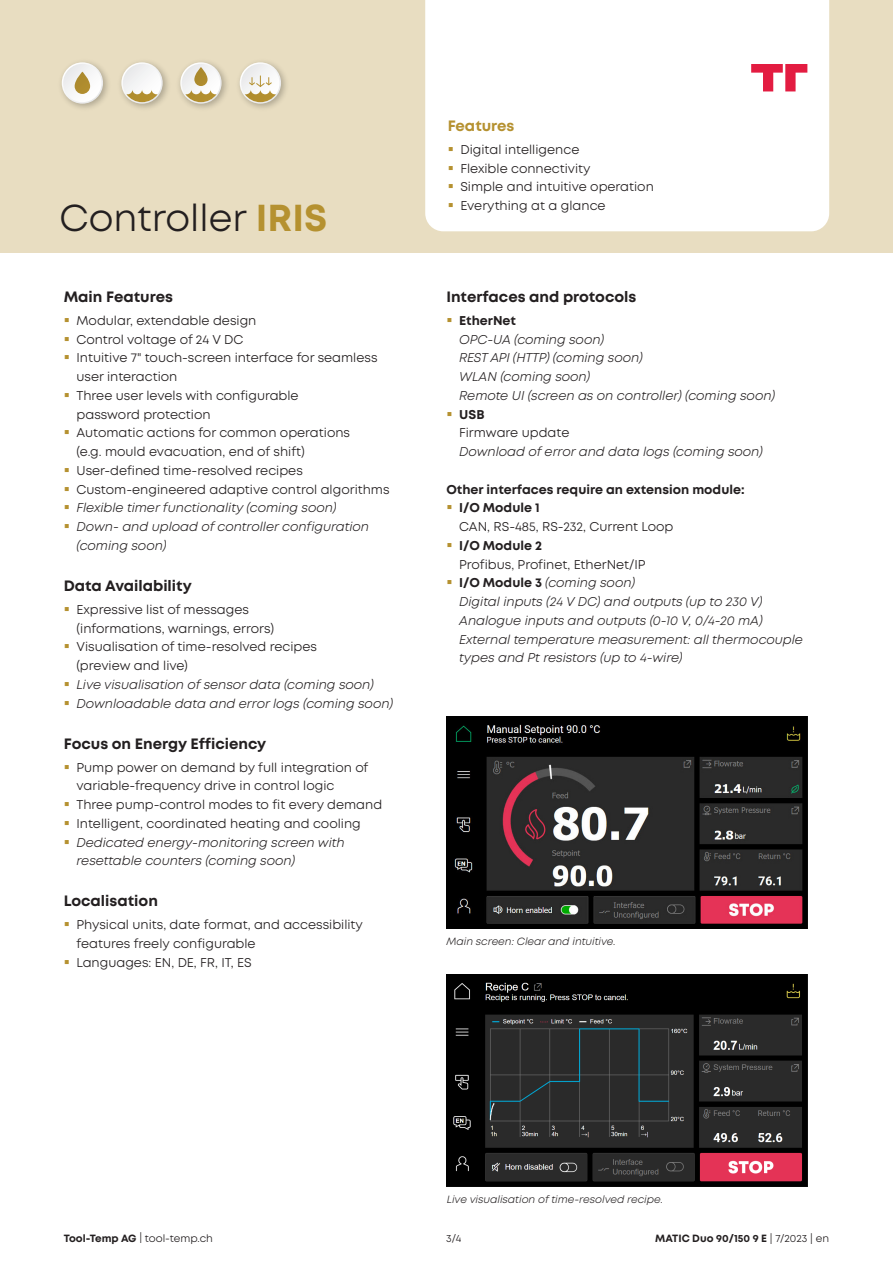
<style>
.page{position:relative;width:893px;height:1263px;background:#fff}
.page>*{position:absolute;margin:0;border:0;box-sizing:border-box;transform-origin:0 0}
.t1{font:37.5px "Mont";color:#231f20}
.VS_UT_GS_3_mm{font:700 15px "Mont";color:#231f20}
.VS_UT_GS_3_mm-2{font:700 15px "Mont";color:#b59130}
.VS_GS{font:12.75px/18.8px "Mont";color:#231f20}
.VS_GS-2{font:italic 12.75px/18.8px "Mont";color:#231f20}
.VS_GS-3{font:700 12.75px "Mont";color:#231f20}
.VS_GS_3_mm{font:italic 10.5px "Mont";color:#231f20}
.t2{font:10.5px "Mont";color:#231f20}
.t3{font:700 10.5px "Mont";color:#231f20}
.s1{font-weight:700;color:#b59130}
.s2{font-weight:700;font-style:normal}
.s3{font-style:normal}
.s4{font-weight:700}
.s5{font-weight:400}
</style>
<div class="page">
<div style="left:0;top:0;width:893px;height:253px;background:#e8ddc1"></div>
<div style="left:425px;top:0;width:404px;height:231px;background:#fff"></div>
<svg style="left:751px;top:64px;width:56px;height:27px;background:#ef8195"></svg>
<img style="left:61px;top:61px;width:225px;height:48px">
<svg style="left:62px;top:62px;width:41px;height:42px"></svg>
<div style="left:63px;top:64px;width:39px;height:38px;background:#f5f5f6;border-radius:19px"></div>
<svg style="left:75px;top:72px;width:15px;height:22px"></svg>
<svg style="left:121px;top:62px;width:42px;height:42px"></svg>
<div style="left:123px;top:64px;width:38px;height:38px;background:#f3f4f4;border-radius:19px"></div>
<svg style="left:126px;top:89px;width:32px;height:13px"></svg>
<svg style="left:180px;top:62px;width:42px;height:42px"></svg>
<div style="left:182px;top:64px;width:38px;height:38px;background:#f3f4f4;border-radius:19px"></div>
<svg style="left:194px;top:67px;width:14px;height:19px"></svg>
<svg style="left:185px;top:89px;width:32px;height:13px"></svg>
<svg style="left:240px;top:62px;width:41px;height:42px"></svg>
<div style="left:241px;top:64px;width:39px;height:38px;background:linear-gradient(to right,#e6e7e8,#fafafa);border-radius:19px"></div>
<svg style="left:245px;top:76px;width:31px;height:26px"></svg>
<img style="left:446px;top:974px;width:362px;height:212px">
<img style="left:446px;top:716px;width:362px;height:212px">
<svg style="left:449px;top:147px;width:4px;height:4px"></svg>
<svg style="left:449px;top:166px;width:4px;height:4px"></svg>
<svg style="left:449px;top:184px;width:4px;height:4px"></svg>
<svg style="left:449px;top:203px;width:4px;height:4px"></svg>
<p class="t1" style="left:60px;top:194px;width:269px">Controller <span class="s1">IRIS</span></p>
<p class="VS_UT_GS_3_mm" style="left:64px;top:287px;width:111px">Main Features</p>
<p class="VS_GS" style="left:77px;top:311px;width:181px">Modular, extendable design</p>
<p class="VS_GS" style="left:77px;top:330px;width:168px">Control voltage of 24 V DC</p>
<p class="VS_GS" style="left:77px;top:348px;width:303px">Intuitive 7" touch-screen interface for seamless user interaction</p>
<p class="VS_GS" style="left:77px;top:386px;width:224px">Three user levels with configurable password protection</p>
<p class="VS_GS" style="left:77px;top:423px;width:275px">Automatic actions for common operations (e.g. mould evacuation, end of shift)</p>
<p class="VS_GS" style="left:77px;top:461px;width:228px">User-defined time-resolved recipes</p>
<p class="VS_GS" style="left:77px;top:480px;width:315px">Custom-engineered adaptive control algorithms</p>
<p class="VS_GS-2" style="left:77px;top:498px;width:261px">Flexible timer functionality (coming soon)</p>
<p class="VS_GS-2" style="left:77px;top:517px;width:294px">Down- and upload of controller configuration (coming soon)</p>
<p class="VS_UT_GS_3_mm" style="left:64px;top:576px;width:129px">Data Availability</p>
<p class="VS_GS" style="left:77px;top:600px;width:199px">Expressive list of messages (informations, warnings, errors)</p>
<p class="VS_GS" style="left:77px;top:637px;width:242px">Visualisation of time-resolved recipes (preview and live)</p>
<p class="VS_GS-2" style="left:77px;top:675px;width:299px">Live visualisation of sensor data (coming soon)</p>
<p class="VS_GS-2" style="left:77px;top:694px;width:318px">Downloadable data and error logs (coming soon)</p>
<p class="VS_UT_GS_3_mm" style="left:64px;top:733px;width:204px">Focus on Energy Efficiency</p>
<p class="VS_GS" style="left:77px;top:758px;width:293px">Pump power on demand by full integration of variable-frequency drive in control logic</p>
<p class="VS_GS" style="left:77px;top:795px;width:307px">Three pump-control modes to fit every demand</p>
<p class="VS_GS" style="left:77px;top:814px;width:286px">Intelligent, coordinated heating and cooling</p>
<p class="VS_GS-2" style="left:77px;top:833px;width:270px">Dedicated energy-monitoring screen with resettable counters (coming soon)</p>
<p class="VS_UT_GS_3_mm" style="left:64px;top:891px;width:96px">Localisation</p>
<p class="VS_GS" style="left:77px;top:916px;width:288px">Physical units, date format, and accessibility features freely configurable</p>
<p class="VS_GS" style="left:77px;top:953px;width:177px">Languages: EN, DE, FR, IT, ES</p>
<p class="VS_UT_GS_3_mm-2" style="left:448px;top:116px;width:68px">Features</p>
<p class="VS_GS" style="left:460px;top:140px;width:120px">Digital intelligence</p>
<p class="VS_GS" style="left:460px;top:159px;width:132px">Flexible connectivity</p>
<p class="VS_GS" style="left:460px;top:178px;width:195px">Simple and intuitive operation</p>
<p class="VS_GS" style="left:460px;top:196px;width:147px">Everything at a glance</p>
<p class="VS_UT_GS_3_mm" style="left:446px;top:287px;width:191px">Interfaces and protocols</p>
<p class="VS_GS-3" style="left:459px;top:312px;width:58px">EtherNet</p>
<p class="VS_GS-2" style="left:459px;top:330px;width:185px">OPC-UA (coming soon)<br>REST API (HTTP) (coming soon)<br>WLAN (coming soon)</p>
<p class="VS_GS-2" style="left:459px;top:386px;width:317px">Remote UI (screen as on controller) (coming soon)</p>
<p class="VS_GS-2" style="left:459px;top:405px;width:305px"><span class="s2">USB<br></span><span class="s3">Firmware update<br></span>Download of error and data logs (coming soon)</p>
<p class="VS_GS-3" style="left:446px;top:481px;width:300px">Other interfaces require an extension module:</p>
<p class="VS_GS-3" style="left:459px;top:499px;width:82px">I/O Module 1</p>
<p class="VS_GS" style="left:459px;top:517px;width:216px">CAN, RS-485, RS-232, Current Loop</p>
<p class="VS_GS-3" style="left:459px;top:537px;width:84px">I/O Module 2</p>
<p class="VS_GS" style="left:459px;top:555px;width:188px">Profibus, Profinet, EtherNet/IP</p>
<p class="VS_GS-2" style="left:459px;top:573px;width:177px"><span class="s2">I/O Module 3</span> (coming soon)</p>
<p class="VS_GS-2" style="left:459px;top:592px;width:305px">Digital inputs (24 V DC) and outputs (up to 230 V)</p>
<p class="VS_GS-2" style="left:459px;top:611px;width:305px">Analogue inputs and outputs (0-10 V, 0/4-20 mA)</p>
<p class="VS_GS-2" style="left:459px;top:630px;width:345px">External temperature measurement: all thermocouple types and Pt resistors (up to 4-wire)</p>
<p class="VS_GS_3_mm" style="left:446px;top:934px;width:171px">Main screen: Clear and intuitive.</p>
<p class="VS_GS_3_mm" style="left:447px;top:1192px;width:218px">Live visualisation of time-resolved recipe.</p>
<p class="t2" style="left:64px;top:1231px;width:151px"><span class="s4">Tool-Temp AG</span> | tool-temp.ch</p>
<p class="t2" style="left:446px;top:1231px;width:17px">3/4</p>
<p class="t3" style="left:655px;top:1231px;width:175px">MATIC Duo 90/150 9 E <span class="s5">| 7/2023 | en</span></p>
</div>
